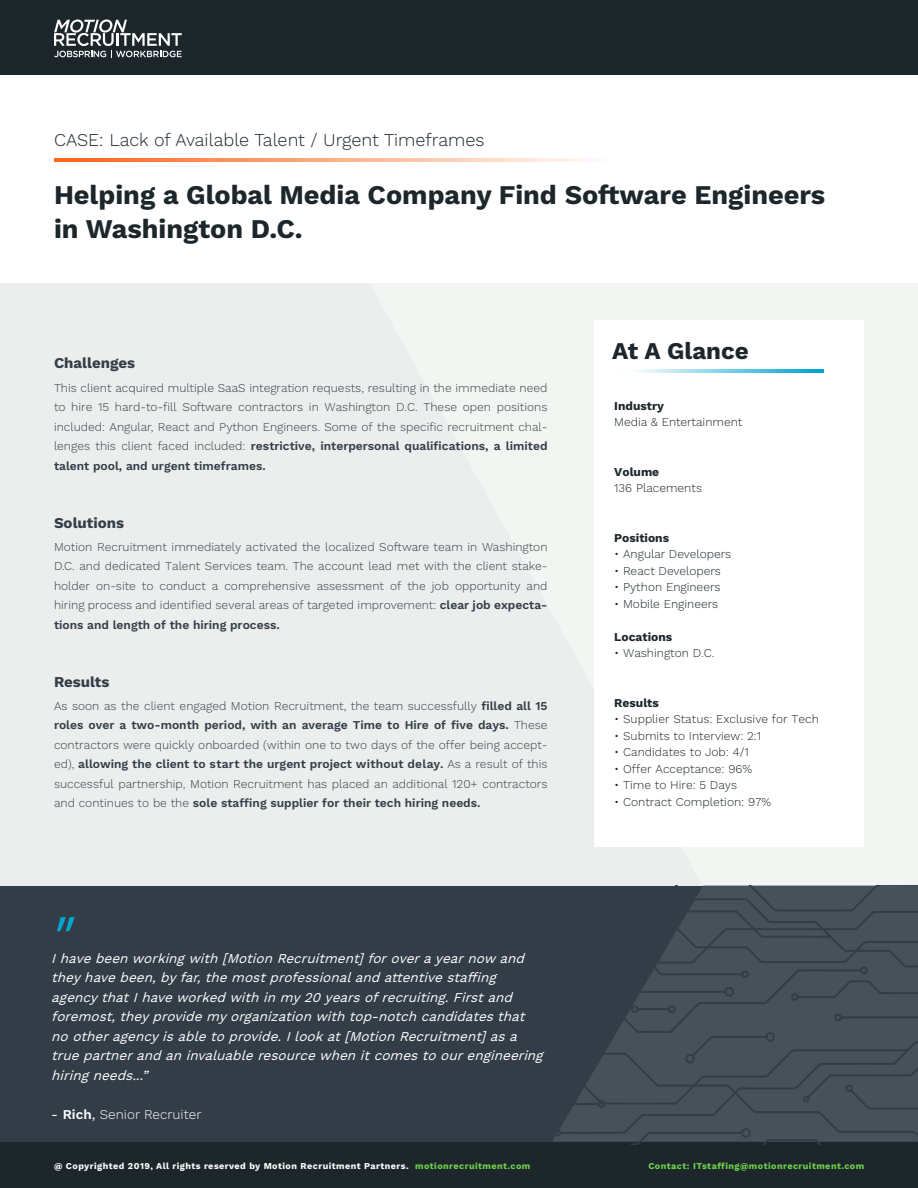
<style>
.page{position:relative;width:918px;height:1188px;background:#fff}
.page>*{position:absolute;margin:0;border:0;box-sizing:border-box;transform-origin:0 0}
.t1{font:60px "Myriad Pro";color:#00a6cf}
.t2{font:700 27px/34.5px "Work Sans";color:#1c262b}
.t3{font:700 24px "Work Sans";color:#1c262b}
.t4{font:300 18px "Work Sans";color:#1c262b}
.t5{font:700 15px "Work Sans";color:#333d47}
.t6{font:italic 13.5px/19.5px "Work Sans";color:#fff}
.t7{font:300 13.5px "Work Sans";color:#fff}
.t8{font:300 12px/19.5px "Work Sans";color:#333d47;text-align:justify}
.t9{font:300 12px "Work Sans";color:#1c262b}
.t10{font:700 12px "Work Sans";color:#1c262b}
.t11{font:700 9px "Work Sans";letter-spacing:.05em;color:#fff}
.t12{font:700 9px "Work Sans";letter-spacing:.05em;color:#70d44a}
.s1{font-weight:600}
.s2{font-weight:400}
.s3{color:#70d44a}
</style>
<div class="page">
<div style="left:0;top:0;width:918px;height:74px;background:#1c262b"></div>
<div style="left:0;top:1114px;width:918px;height:74px;background:#1c262b"></div>
<div style="left:0;top:284px;width:918px;height:639px;background:#ebeeed"></div>
<hr style="left:54px;top:158px;width:602px;height:3px;background:#ff661c">
<div style="left:594px;top:321px;width:270px;height:526px;background:#fff"></div>
<svg style="left:639px;top:369px;width:185px;height:4px"></svg>
<div style="left:0;top:886px;width:918px;height:256px;background:#333d47"></div>
<svg style="left:553px;top:886px;width:365px;height:259px"></svg>
<svg style="left:54px;top:19px;width:128px;height:39px"></svg>
<h3 class="t4" style="left:54px;top:129px;width:432px">CASE: Lack of Available Talent / Urgent Timeframes</h3>
<h2 class="t2" style="left:54px;top:178px;width:773px">Helping a Global Media Company Find Software Engineers in Washington D.C.</h2>
<p class="t5" style="left:54px;top:354px;width:83px">Challenges</p>
<p class="t8" style="left:54px;top:379px;width:495px">This client acquired multiple SaaS integration requests, resulting in the immediate need to hire 15 hard-to-fill Software contractors in Washington D.C. These open positions included: Angular, React and Python Engineers. Some of the specific recruitment chal&shy;lenges this client faced included: <span class="s1">restrictive, interpersonal qualifications, a limited talent pool, and urgent timeframes.</span></p>
<p class="t5" style="left:54px;top:515px;width:72px">Solutions</p>
<p class="t8" style="left:54px;top:538px;width:495px">Motion Recruitment immediately activated the localized Software team in Washington D.C. and dedicated Talent Services team. The account lead met with the client stake&shy;holder on-site to conduct a comprehensive assessment of the job opportunity and hiring process and identified several areas of targeted improvement: <span class="s1">clear job expecta&shy;tions and length of the hiring process.</span></p>
<p class="t5" style="left:54px;top:674px;width:57px">Results</p>
<p class="t8" style="left:54px;top:697px;width:495px">As soon as the client engaged Motion Recruitment, the team successfully <span class="s1">filled all 15 roles over a two-month period, with an average Time to Hire of five days.</span> These contractors were quickly onboarded (within one to two days of the offer being accept&shy;ed), <span class="s1">allowing the client to start the urgent project without delay.</span> As a result of this successful partnership, Motion Recruitment has placed an additional 120+ contractors and continues to be the <span class="s1">sole staffing supplier for their tech hiring needs.</span></p>
<h1 class="t1" style="left:77px;top:947px;width:23px;rotate:-180deg">“</h1>
<p class="t6" style="left:51px;top:949px;width:498px">Ihavebeenworkingwith[MotionRecruitment]foroverayearnow and theyhavebeen,byfar,themostprofessionalandattentivestaffing agencythatIhaveworkedwithinmy20yearsofrecruiting.Firstand foremost,theyprovidemyorganizationwithtop-notchcandidatesthat nootheragencyisabletoprovide.Ilookat[MotionRecruitment]asa truepartnerandaninvaluableresourcewhenitcomestoourengineering hiringneeds...”</p>
<p class="t7" style="left:51px;top:1106px;width:152px"><span class="s2">-</span> <span class="s1">Rich</span><span class="s2">,</span> Senior Recruiter</p>
<h3 class="t3" style="left:612px;top:337px;width:138px">At A Glance</h3>
<p class="t10" style="left:614px;top:399px;width:51px">Industry</p>
<p class="t9" style="left:614px;top:415px;width:130px">Media &amp; Entertainment</p>
<p class="t10" style="left:614px;top:465px;width:47px">Volume</p>
<p class="t9" style="left:614px;top:481px;width:89px">136 Placements</p>
<p class="t10" style="left:614px;top:531px;width:56px">Positions</p>
<p class="t9" style="left:614px;top:547px;width:119px">• Angular Developers</p>
<p class="t9" style="left:614px;top:564px;width:108px">• React Developers</p>
<p class="t9" style="left:614px;top:580px;width:108px">• Python Engineers</p>
<p class="t9" style="left:614px;top:597px;width:105px">• Mobile Engineers</p>
<p class="t10" style="left:614px;top:630px;width:60px">Locations</p>
<p class="t9" style="left:614px;top:646px;width:102px">• Washington D.C.</p>
<p class="t10" style="left:614px;top:696px;width:46px">Results</p>
<p class="t9" style="left:614px;top:712px;width:206px">• Supplier Status: Exclusive for Tech</p>
<p class="t9" style="left:614px;top:729px;width:148px">• Submits to Interview: 2:1</p>
<p class="t9" style="left:614px;top:745px;width:136px">• Candidates to Job: 4/1</p>
<p class="t9" style="left:614px;top:762px;width:139px">• Offer Acceptance: 96%</p>
<p class="t9" style="left:614px;top:778px;width:124px">• Time to Hire: 5 Days</p>
<p class="t9" style="left:614px;top:795px;width:158px">• Contract Completion: 97%</p>
<p class="t11" style="left:54px;top:1161px;width:478px">@ Copyrighted 2019, All rights reserved by Motion Recruitment Partners. <span class="s3">motionrecruitment.com</span></p>
<p class="t12" style="left:648px;top:1161px;width:217px">Contact: ITstaffing@motionrecruitment.com</p>
</div>
